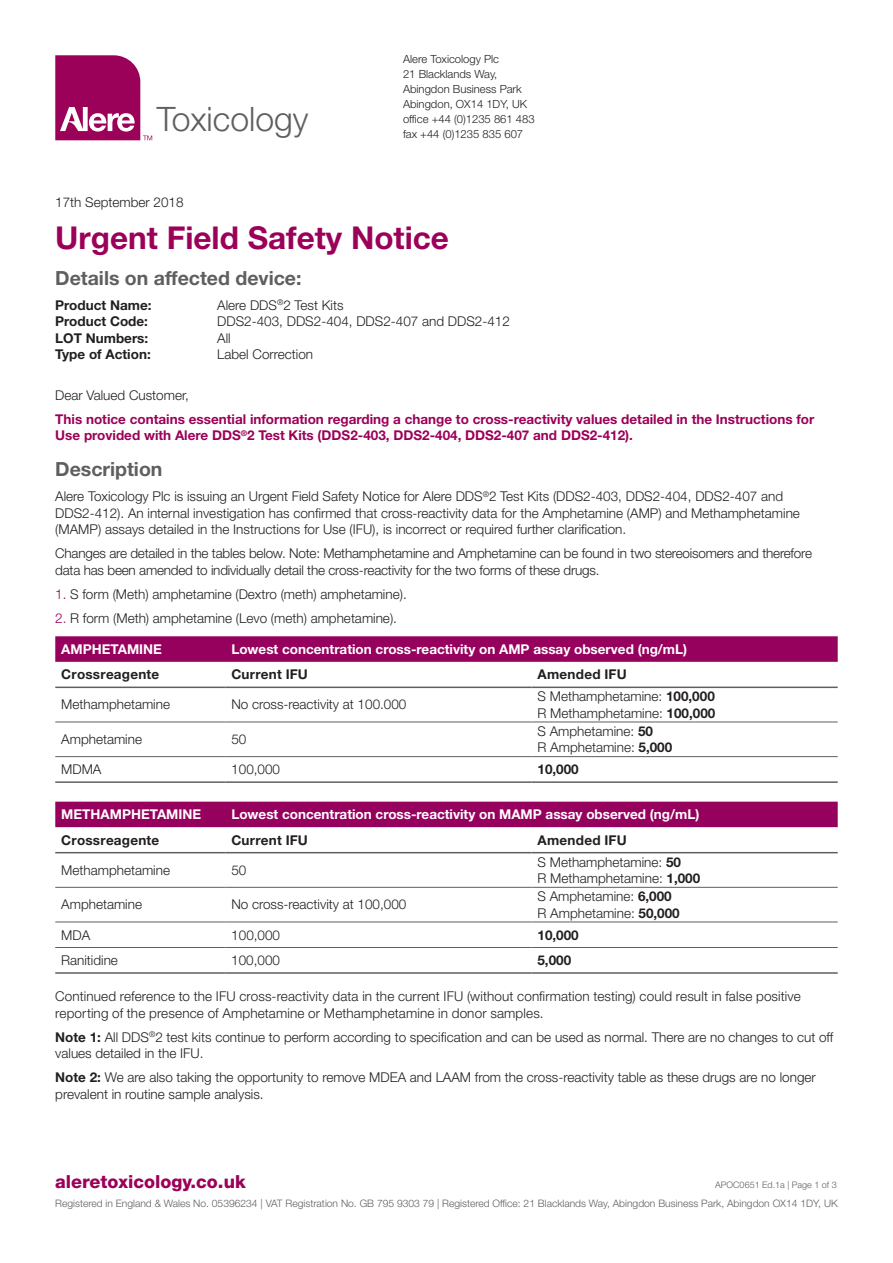
<style>
.page{position:relative;width:893px;height:1263px;background:#fff}
.page>*{position:absolute;margin:0;border:0;box-sizing:border-box;transform-origin:0 0}
.t1{font:300 33.75px "Helvetica Neue LT Std";color:#5f5f62}
.t2{font:700 31.5px "Helvetica Neue LT Std";color:#9c0159}
.t3{font:700 19.5px "Helvetica Neue LT Std";color:#5f5f62}
.t4{font:800 18px "Helvetica Neue LT Std";color:#9c0159}
.t5{font:300 13.5px/16.5px "Helvetica Neue LT Std";color:#231f20}
.t6{font:700 13.5px/16.5px "Helvetica Neue LT Std";color:#9c0159}
.t7{font:700 13.5px "Helvetica Neue LT Std";color:#fff}
.t8{font:700 13.5px "Helvetica Neue LT Std";letter-spacing:.015em;color:#231f20}
.t9{font:300 11.25px/15px "Helvetica Neue LT Std";color:#231f20}
.t10{font:300 10.35px "Helvetica Neue LT Std";color:#5f5f62}
.t11{font:300 9px "Helvetica Neue LT Std";color:#5f5f62}
.s1{color:#9c0159}
.s2{font-weight:700}
</style>
<div class="page">
<svg style="left:55px;top:55px;width:97px;height:85px"></svg>
<svg style="left:55px;top:636px;width:783px;height:26px;background:#980561"></svg>
<hr style="left:55px;top:722px;width:170px;height:1px;background:#5f5f62">
<hr style="left:225px;top:722px;width:306px;height:1px;background:#5f5f62">
<hr style="left:531px;top:722px;width:307px;height:1px;background:#5f5f62">
<hr style="left:55px;top:756px;width:170px;height:1px;background:#5f5f62">
<hr style="left:225px;top:756px;width:306px;height:1px;background:#5f5f62">
<hr style="left:531px;top:756px;width:307px;height:1px;background:#5f5f62">
<hr style="left:55px;top:686px;width:170px;height:2px;background:#5f5f62">
<hr style="left:225px;top:686px;width:306px;height:2px;background:#5f5f62">
<hr style="left:531px;top:686px;width:307px;height:2px;background:#5f5f62">
<hr style="left:55px;top:781px;width:170px;height:2px;background:#5f5f62">
<hr style="left:225px;top:781px;width:306px;height:2px;background:#5f5f62">
<hr style="left:531px;top:781px;width:307px;height:2px;background:#5f5f62">
<div style="left:55px;top:802px;width:783px;height:25px;background:#97015e"></div>
<hr style="left:55px;top:887px;width:170px;height:1px;background:#5f5f62">
<hr style="left:225px;top:887px;width:306px;height:1px;background:#5f5f62">
<hr style="left:531px;top:887px;width:307px;height:1px;background:#5f5f62">
<hr style="left:55px;top:922px;width:170px;height:1px;background:#5f5f62">
<hr style="left:225px;top:922px;width:306px;height:1px;background:#5f5f62">
<hr style="left:531px;top:922px;width:307px;height:1px;background:#5f5f62">
<hr style="left:55px;top:947px;width:170px;height:1px;background:#5f5f62">
<hr style="left:225px;top:947px;width:306px;height:1px;background:#5f5f62">
<hr style="left:531px;top:947px;width:307px;height:1px;background:#5f5f62">
<hr style="left:55px;top:852px;width:170px;height:1px;background:#5f5f62">
<hr style="left:225px;top:852px;width:306px;height:1px;background:#5f5f62">
<hr style="left:531px;top:852px;width:307px;height:1px;background:#5f5f62">
<hr style="left:55px;top:972px;width:170px;height:2px;background:#5f5f62">
<hr style="left:225px;top:972px;width:306px;height:2px;background:#5f5f62">
<hr style="left:531px;top:972px;width:307px;height:2px;background:#5f5f62">
<h1 class="t1" style="left:157px;top:98px;width:153px">Toxicology</h1>
<p class="t9" style="left:403px;top:52px;width:133px">Alere Toxicology Plc<br>21 Blacklands Way,<br>Abingdon Business Park<br>Abingdon, OX14 1DY, UK office +44 (0)1235 861 483 fax +44 (0)1235 835 607</p>
<p class="t5" style="left:55px;top:193px;width:130px">17th September 2018</p>
<h2 class="t2" style="left:55px;top:218px;width:395px">Urgent Field Safety Notice</h2>
<h3 class="t3" style="left:55px;top:266px;width:248px">Details on affected device:</h3>
<p class="t8" style="left:55px;top:297px;width:98px">Product Name:</p>
<p class="t5" style="left:217px;top:296px;width:128px">Alere DDS<sup>®</sup>2 Test Kits</p>
<p class="t8" style="left:55px;top:313px;width:94px">Product Code:</p>
<p class="t5" style="left:217px;top:313px;width:294px">DDS2-403, DDS2-404, DDS2-407 and DDS2-412</p>
<p class="t8" style="left:55px;top:330px;width:95px">LOT Numbers:</p>
<p class="t5" style="left:217px;top:329px;width:15px">All</p>
<p class="t8" style="left:55px;top:346px;width:97px">Type of Action:</p>
<p class="t5" style="left:217px;top:346px;width:97px">Label Correction</p>
<p class="t5" style="left:55px;top:386px;width:135px">Dear Valued Customer,</p>
<p class="t6" style="left:55px;top:410px;width:761px">This notice contains essential information regarding a change to cross-reactivity values detailed in the Instructions for<br>Use provided with Alere DDS<sup>®</sup>2 Test Kits (DDS2-403, DDS2-404, DDS2-407 and DDS2-412).</p>
<h3 class="t3" style="left:55px;top:457px;width:109px">Description</h3>
<p class="t5" style="left:55px;top:488px;width:746px">Alere Toxicology Plc is issuing an Urgent Field Safety Notice for Alere DDS<sup>®</sup>2 Test Kits (DDS2-403, DDS2-404, DDS2-407 and<br>DDS2-412). An internal investigation has confirmed that cross-reactivity data for the Amphetamine (AMP) and Methamphetamine (MAMP) assays detailed in the Instructions for Use (IFU), is incorrect or required further clarification.</p>
<p class="t5" style="left:55px;top:545px;width:758px">Changes are detailed in the tables below. Note: Methamphetamine and Amphetamine can be found in two stereoisomers and therefore data has been amended to individually detail the cross-reactivity for the two forms of these drugs.</p>
<p class="t5" style="left:55px;top:585px;width:353px"><span class="s1">1.</span> S form (Meth) amphetamine (Dextro (meth) amphetamine).</p>
<p class="t5" style="left:55px;top:609px;width:343px"><span class="s1">2.</span> R form (Meth) amphetamine (Levo (meth) amphetamine).</p>
<p class="t7" style="left:61px;top:641px;width:102px">AMPHETAMINE</p>
<p class="t7" style="left:231px;top:641px;width:457px">Lowest concentration cross-reactivity on AMP assay observed (ng/mL)</p>
<p class="t8" style="left:61px;top:666px;width:100px">Crossreagente</p>
<p class="t8" style="left:231px;top:666px;width:78px">Current IFU</p>
<p class="t8" style="left:537px;top:666px;width:91px">Amended IFU</p>
<p class="t5" style="left:61px;top:696px;width:110px">Methamphetamine</p>
<p class="t5" style="left:231px;top:696px;width:177px">No cross-reactivity at 100.000</p>
<p class="t5" style="left:537px;top:688px;width:179px">S Methamphetamine: <span class="s2">100,000<br></span>R Methamphetamine: <span class="s2">100,000</span></p>
<p class="t5" style="left:61px;top:731px;width:82px">Amphetamine</p>
<p class="t5" style="left:231px;top:731px;width:17px">50</p>
<p class="t5" style="left:537px;top:722px;width:136px">S Amphetamine: <span class="s2">50<br></span>R Amphetamine: <span class="s2">5,000</span></p>
<p class="t5" style="left:61px;top:761px;width:42px">MDMA</p>
<p class="t5" style="left:231px;top:761px;width:50px">100,000</p>
<p class="t8" style="left:537px;top:761px;width:43px">10,000</p>
<p class="t7" style="left:61px;top:806px;width:141px">METHAMPHETAMINE</p>
<p class="t7" style="left:231px;top:806px;width:470px">Lowest concentration cross-reactivity on MAMP assay observed (ng/mL)</p>
<p class="t8" style="left:61px;top:831px;width:100px">Crossreagente</p>
<p class="t8" style="left:231px;top:831px;width:78px">Current IFU</p>
<p class="t8" style="left:537px;top:831px;width:91px">Amended IFU</p>
<p class="t5" style="left:61px;top:861px;width:110px">Methamphetamine</p>
<p class="t5" style="left:231px;top:861px;width:17px">50</p>
<p class="t5" style="left:537px;top:853px;width:164px">S Methamphetamine: <span class="s2">50<br></span>R Methamphetamine: <span class="s2">1,000</span></p>
<p class="t5" style="left:61px;top:896px;width:82px">Amphetamine</p>
<p class="t5" style="left:231px;top:896px;width:177px">No cross-reactivity at 100,000</p>
<p class="t5" style="left:537px;top:888px;width:144px">S Amphetamine: <span class="s2">6,000<br></span>R Amphetamine: <span class="s2">50,000</span></p>
<p class="t5" style="left:61px;top:926px;width:30px">MDA</p>
<p class="t5" style="left:231px;top:926px;width:50px">100,000</p>
<p class="t8" style="left:537px;top:926px;width:43px">10,000</p>
<p class="t5" style="left:61px;top:952px;width:58px">Ranitidine</p>
<p class="t5" style="left:231px;top:952px;width:50px">100,000</p>
<p class="t8" style="left:537px;top:952px;width:35px">5,000</p>
<p class="t5" style="left:55px;top:988px;width:747px">Continued reference to the IFU cross-reactivity data in the current IFU (without confirmation testing) could result in false positive reporting of the presence of Amphetamine or Methamphetamine in donor samples.</p>
<p class="t5" style="left:55px;top:1028px;width:780px"><span class="s2">Note 1:</span> All DDS<sup>®</sup>2 test kits continue to perform according to specification and can be used as normal. There are no changes to cut off values detailed in the IFU.</p>
<p class="t5" style="left:55px;top:1069px;width:762px"><span class="s2">Note 2:</span> We are also taking the opportunity to remove MDEA and LAAM from the cross-reactivity table as these drugs are no longer prevalent in routine sample analysis.</p>
<h3 class="t4" style="left:55px;top:1171px;width:192px">aleretoxicology.co.uk</h3>
<p class="t11" style="left:715px;top:1179px;width:123px">APOC0651 Ed.1a | Page 1 of 3</p>
<p class="t10" style="left:55px;top:1197px;width:784px">Registered in England &amp; Wales No. 05396234 | VAT Registration No. GB 795 9303 79 | Registered Office: 21 Blacklands Way, Abingdon Business Park, Abingdon OX14 1DY, UK</p>
</div>
